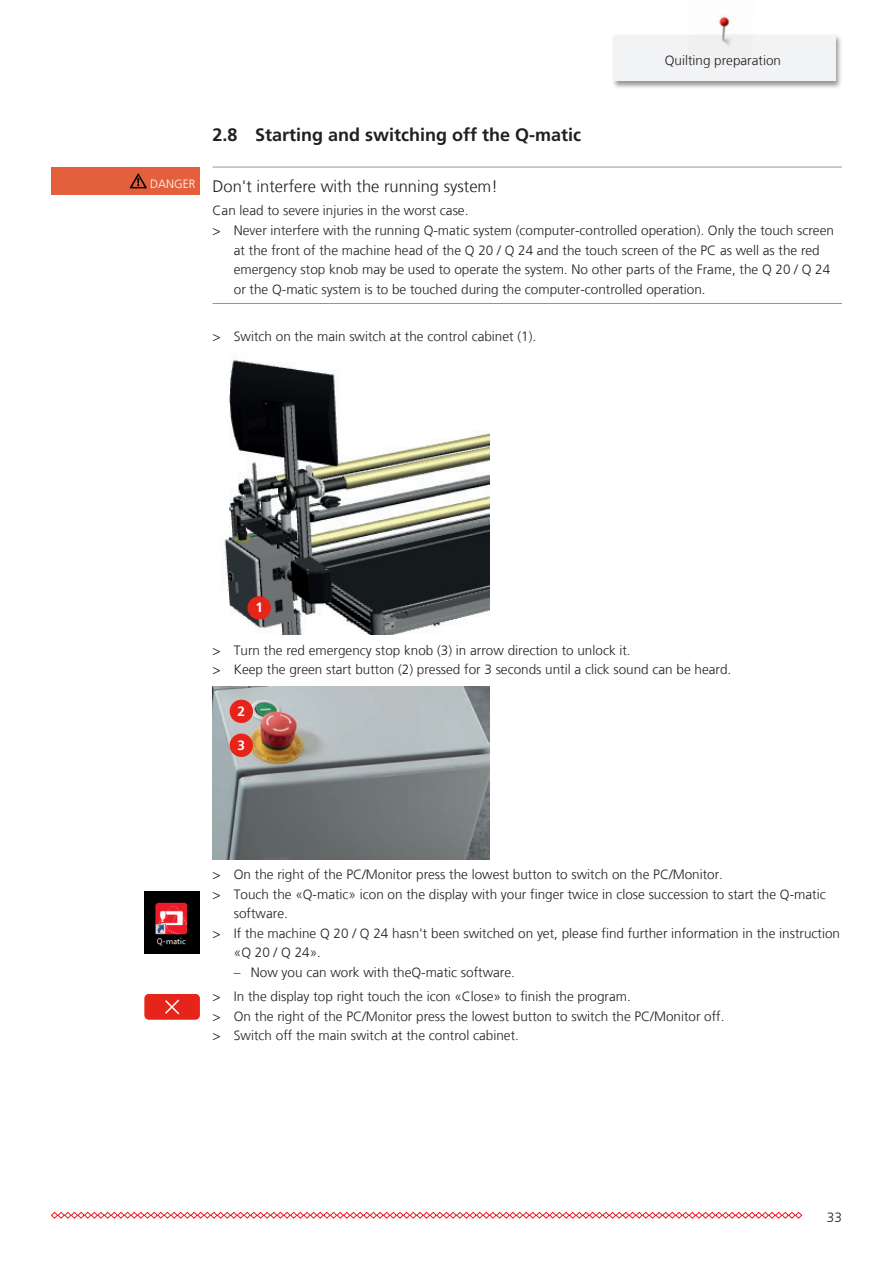
<style>
.page{position:relative;width:893px;height:1263px;background:#fff}
.page>*{position:absolute;margin:0;border:0;box-sizing:border-box;transform-origin:0 0}
.t1{font:700 18px "Frutiger LT Com";color:#231f20}
.t2{font:300 16.5px "Frutiger LT Com";color:#231f20}
.t3{font:300 13.5px/19.6px "Frutiger LT Com";color:#231f20}
.t4{font:700 13.5px "Frutiger";color:#fff}
</style>
<div class="page">
<img style="left:613px;top:35px;width:228px;height:53px">
<div style="left:614px;top:35px;width:222px;height:46px;background:#f2f3f4"></div>
<img style="left:718px;top:16px;width:13px;height:30px">
<svg style="left:51px;top:1212px;width:751px;height:6px"></svg>
<div style="left:51px;top:167px;width:149px;height:28px;background:#e45f3c"></div>
<hr style="left:213px;top:167px;width:629px;height:1px;background:#939598">
<hr style="left:213px;top:303px;width:629px;height:1px;background:#939598">
<svg style="left:130px;top:173px;width:17px;height:15px"></svg>
<img style="left:223px;top:360px;width:266px;height:275px">
<div style="left:247px;top:596px;width:24px;height:23px;background:#e72419;border-radius:50%"></div>
<img style="left:213px;top:687px;width:276px;height:172px">
<div style="left:230px;top:700px;width:23px;height:23px;background:#e72419;border-radius:50%"></div>
<div style="left:230px;top:733px;width:23px;height:24px;background:#e72419;border-radius:50%"></div>
<img style="left:145px;top:891px;width:55px;height:62px">
<div style="left:145px;top:994px;width:54px;height:25px;background:#e72419;border-radius:4px"></div>
<div style="left:144px;top:994px;width:56px;height:26px;border:1px solid #e72419;border-radius:4px"></div>
<svg style="left:165px;top:999px;width:15px;height:16px"></svg>
<p class="t3" style="left:665px;top:50px;width:118px">Quilting preparation</p>
<h1 class="t1" style="left:213px;top:124px;width:370px">2.8 Starting and switching off the Q-matic</h1>
<p class="t2" style="left:150px;top:176px;width:349px"><sup>DANGER</sup> Don't interfere with the running system!</p>
<p class="t3" style="left:213px;top:201px;width:257px">Can lead to severe injuries in the worst case.</p>
<p class="t3" style="left:213px;top:220px;width:623px">&gt; Never interfere with the running Q-matic system (computer-controlled operation). Only the touch screen</p>
<p class="t3" style="left:234px;top:240px;width:587px">at the front of the machine head of the Q 20 / Q 24 and the touch screen of the PC as well as the red</p>
<p class="t3" style="left:234px;top:260px;width:598px">emergency stop knob may be used to operate the system. No other parts of the Frame, the Q 20 / Q 24</p>
<p class="t3" style="left:234px;top:279px;width:473px">or the Q-matic system is to be touched during the computer-controlled operation.</p>
<p class="t3" style="left:213px;top:326px;width:325px">&gt; Switch on the main switch at the control cabinet (1).</p>
<p class="t4" style="left:255px;top:600px;width:9px">1</p>
<p class="t3" style="left:213px;top:640px;width:520px">&gt; Turn the red emergency stop knob (3) in arrow direction to unlock it.<br>&gt; Keep the green start button (2) pressed for 3 seconds until a click sound can be heard.</p>
<p class="t4" style="left:238px;top:703px;width:9px">2</p>
<p class="t4" style="left:238px;top:737px;width:9px">3</p>
<p class="t3" style="left:213px;top:864px;width:512px">&gt; On the right of the PC/Monitor press the lowest button to switch on the PC/Monitor.</p>
<p class="t3" style="left:213px;top:884px;width:615px">&gt; Touch the «Q-matic» icon on the display with your finger twice in close succession to start the Q-matic</p>
<p class="t3" style="left:234px;top:903px;width:55px">software.</p>
<p class="t3" style="left:213px;top:923px;width:629px">&gt; If the machine Q 20 / Q 24 hasn't been switched on yet, please find further information in the instruction</p>
<p class="t3" style="left:234px;top:943px;width:89px">«Q 20 / Q 24».</p>
<p class="t3" style="left:213px;top:960px;width:420px;line-height:23.9px;text-indent:21px">– Now you can work with theQ-matic software.<br>&gt; In the display top right touch the icon «Close» to finish the program.</p>
<p class="t3" style="left:213px;top:1006px;width:513px">&gt; On the right of the PC/Monitor press the lowest button to switch the PC/Monitor off. &gt; Switch off the main switch at the control cabinet.</p>
<p class="t3" style="left:827px;top:1207px;width:17px">33</p>
</div>
